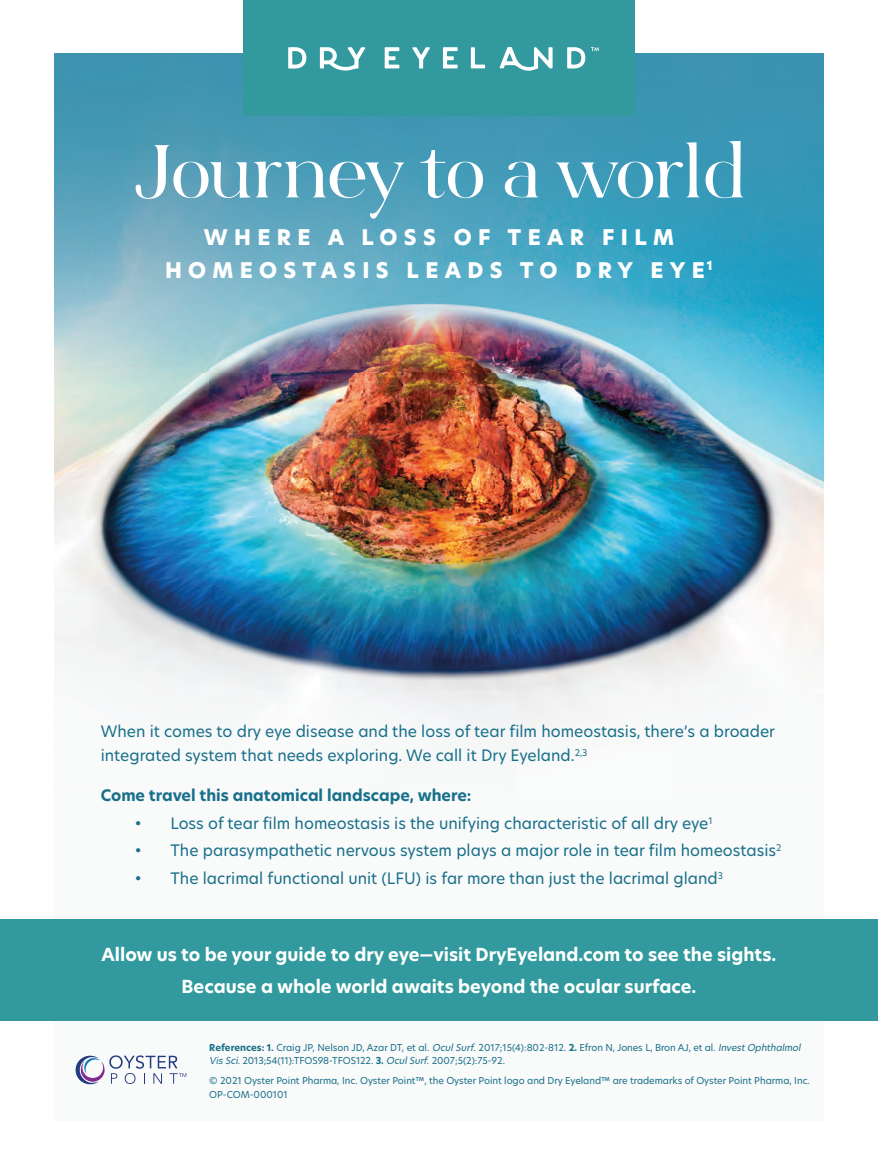
<style>
.page{position:relative;width:878px;height:1175px;background:#fff}
.page>*{position:absolute;margin:0;border:0;box-sizing:border-box;transform-origin:0 0}
.t1{font:700 75px "Bon Vivant Serif";color:#fff}
.t2{font:800 21.15px/32.7px "Hero New";letter-spacing:.3em;color:#fff;text-align:center}
.t3{font:700 17.7px/32.5px "Hero New";color:#fff;text-align:center}
.t4{font:15.6px/24.5px "Hero New";color:#186f8a}
.t5{font:700 15.6px "Hero New";color:#186f8a}
.t6{font:9.45px/13.8px "Hero New";letter-spacing:-.005em;color:#186f8a}
.s1{font-weight:700}
.s2{font-style:italic}
</style>
<div class="page">
<img style="left:54px;top:54px;width:770px;height:1023px">
<div style="left:243px;top:0;width:391px;height:115px;background:#329a9e"></div>
<svg style="left:74px;top:1054px;width:112px;height:31px"></svg>
<div style="left:0;top:919px;width:878px;height:101px;background:#329a9e"></div>
<svg style="left:288px;top:47px;width:297px;height:24px"></svg>
<svg style="left:591px;top:47px;width:7px;height:4px"></svg>
<h1 class="t1" style="left:133px;top:127px;width:613px">Journey to a world</h1>
<h2 class="t2" style="left:165px;top:221px;width:549px">WHERE A LOSS OF TEAR FILM<br>HOMEOSTASIS LEADS TO DRY EYE<sup>1</sup></h2>
<p class="t4" style="left:101px;top:718px;width:676px">When it comes to dry eye disease and the loss of tear film homeostasis, there’s a broader integrated system that needs exploring. We call it Dry Eyeland.<sup>2,3</sup></p>
<p class="t5" style="left:101px;top:785px;width:372px">Come travel this anatomical landscape, where:</p>
<p class="t4" style="left:135px;top:810px;width:579px">• Loss of tear film homeostasis is the unifying characteristic of all dry eye<sup>1</sup></p>
<p class="t4" style="left:135px;top:838px;width:648px">• The parasympathetic nervous system plays a major role in tear film homeostasis<sup>2</sup></p>
<p class="t4" style="left:135px;top:865px;width:589px">• The lacrimal functional unit (LFU) is far more than just the lacrimal gland<sup>3</sup></p>
<p class="t3" style="left:102px;top:938px;width:676px">Allow us to be your guide to dry eye—visit DryEyeland.com to see the sights.<br>Because a whole world awaits beyond the ocular surface.</p>
<p class="t6" style="left:209px;top:1040px;width:595px"><span class="s1">References: 1.</span> Craig JP, Nelson JD, Azar DT, et al. <span class="s2">OculSurf</span>. 2017;15(4):802-812. <span class="s1">2.</span> Efron N, Jones L, Bron AJ, et al. <span class="s2">InvestOphthalmol<br>Vis Sci</span>. 2013;54(11):TFOS98-TFOS122. <span class="s1">3.</span> <span class="s2">OculSurf</span>. 2007;5(2):75-92.</p>
<p class="t6" style="left:209px;top:1073px;width:602px">© 2021 Oyster Point Pharma, Inc. Oyster Point™, the Oyster Point logo and Dry Eyeland™ are trademarks of Oyster Point Pharma, Inc.<br>OP-COM-000101</p>
</div>
